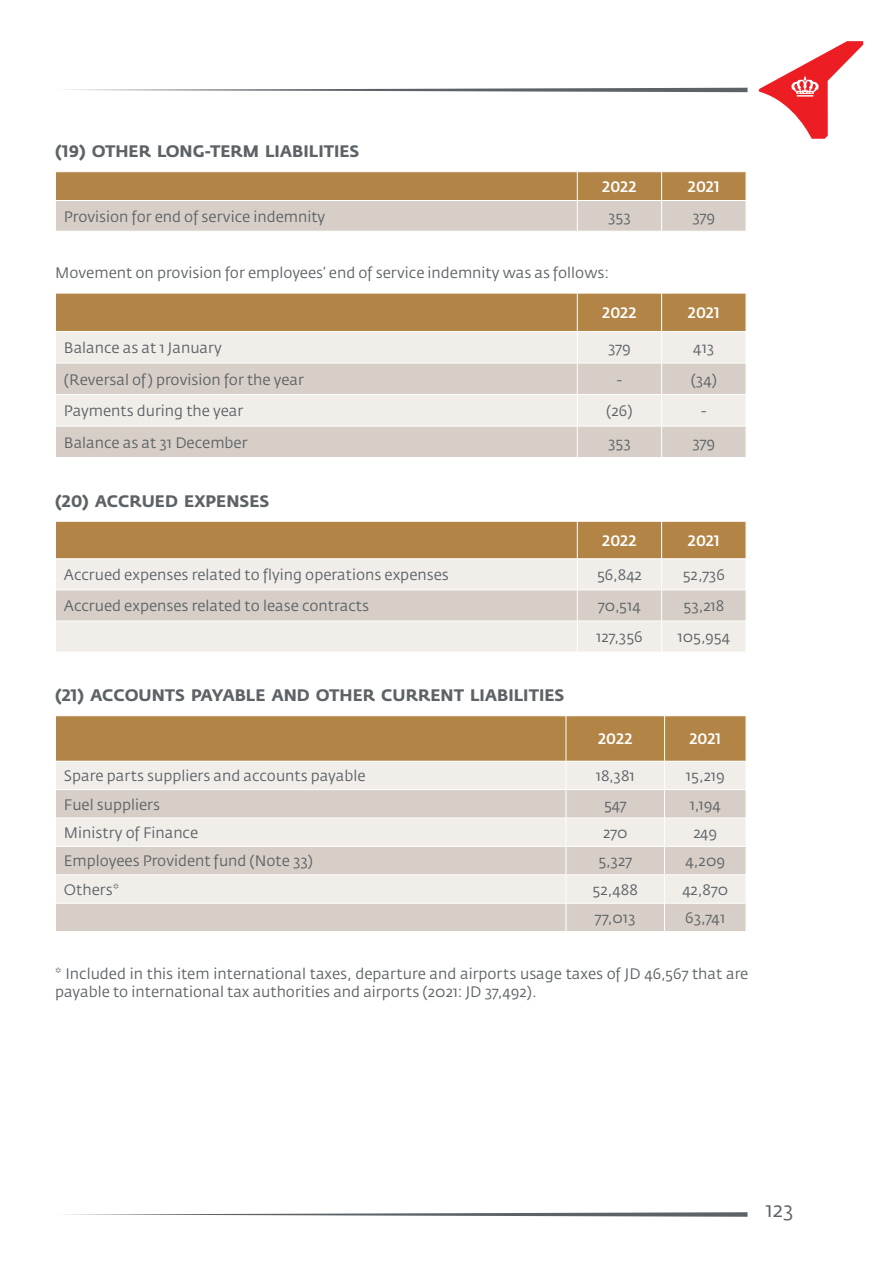
<style>
.page{position:relative;width:893px;height:1263px;background:#fff}
.page>*{position:absolute;margin:0;border:0;box-sizing:border-box;transform-origin:0 0}
.t1{font:21px "Fedra Sans Std";color:#5c6266}
.t2{font:700 16.5px "Fedra Sans";color:#5c6266}
.t3{font:15px/18px "Fedra Sans Std";color:#5c6266}
.t4{font:500 15px "Fedra Sans";color:#fff}
</style>
<div class="page">
<svg style="left:65px;top:88px;width:682px;height:4px"></svg>
<svg style="left:65px;top:1212px;width:682px;height:5px"></svg>
<svg style="left:758px;top:41px;width:105px;height:98px"></svg>
<svg style="left:56px;top:172px;width:690px;height:59px;background:#c5ab89"></svg>
<hr style="left:55px;top:200px;width:522px;height:1px;background:#fff">
<hr style="left:577px;top:200px;width:85px;height:1px;background:#fff">
<hr style="left:577px;top:201px;width:1px;height:30px;background:#fff">
<hr style="left:662px;top:200px;width:84px;height:1px;background:#fff">
<hr style="left:661px;top:201px;width:1px;height:30px;background:#fff">
<div style="left:56px;top:294px;width:690px;height:37px;background:#b28546"></div>
<div style="left:56px;top:332px;width:690px;height:31px;background:#f1eeea"></div>
<svg style="left:56px;top:364px;width:690px;height:93px;background:#dfd9d3"></svg>
<hr style="left:577px;top:293px;width:1px;height:38px;background:#fff">
<hr style="left:661px;top:293px;width:1px;height:38px;background:#fff">
<hr style="left:577px;top:332px;width:1px;height:31px;background:#fff">
<hr style="left:661px;top:332px;width:1px;height:31px;background:#fff">
<hr style="left:577px;top:363px;width:1px;height:31px;background:#fff">
<hr style="left:661px;top:363px;width:1px;height:31px;background:#fff">
<hr style="left:55px;top:394px;width:522px;height:1px;background:#fff">
<hr style="left:577px;top:394px;width:85px;height:1px;background:#fff">
<hr style="left:577px;top:395px;width:1px;height:31px;background:#fff">
<hr style="left:662px;top:394px;width:84px;height:1px;background:#fff">
<hr style="left:661px;top:395px;width:1px;height:31px;background:#fff">
<hr style="left:55px;top:426px;width:522px;height:1px;background:#fff">
<hr style="left:577px;top:426px;width:85px;height:1px;background:#fff">
<hr style="left:577px;top:426px;width:1px;height:31px;background:#fff">
<hr style="left:662px;top:426px;width:84px;height:1px;background:#fff">
<hr style="left:661px;top:426px;width:1px;height:31px;background:#fff">
<div style="left:56px;top:522px;width:690px;height:36px;background:#b28546"></div>
<div style="left:56px;top:559px;width:690px;height:93px;background:#f1eeea"></div>
<div style="left:56px;top:591px;width:690px;height:30px;background:#d7cfc7"></div>
<hr style="left:577px;top:521px;width:1px;height:38px;background:#fff">
<hr style="left:661px;top:521px;width:1px;height:38px;background:#fff">
<hr style="left:577px;top:559px;width:1px;height:31px;background:#fff">
<hr style="left:661px;top:559px;width:1px;height:31px;background:#fff">
<hr style="left:55px;top:590px;width:522px;height:1px;background:#fff">
<hr style="left:577px;top:590px;width:85px;height:1px;background:#fff">
<hr style="left:577px;top:590px;width:1px;height:31px;background:#fff">
<hr style="left:662px;top:590px;width:84px;height:1px;background:#fff">
<hr style="left:661px;top:590px;width:1px;height:31px;background:#fff">
<hr style="left:55px;top:621px;width:522px;height:1px;background:#fff">
<hr style="left:577px;top:621px;width:85px;height:1px;background:#fff">
<hr style="left:577px;top:621px;width:1px;height:31px;background:#fff">
<hr style="left:662px;top:621px;width:84px;height:1px;background:#fff">
<hr style="left:661px;top:621px;width:1px;height:31px;background:#fff">
<svg style="left:56px;top:716px;width:690px;height:215px;background:#dacdbb"></svg>
<p class="t2" style="left:55px;top:141px;width:306px">(19) OTHER LONG-TERM LIABILITIES</p>
<p class="t4" style="left:602px;top:178px;width:36px">2022</p>
<p class="t4" style="left:688px;top:178px;width:33px">2021</p>
<p class="t3" style="left:64px;top:207px;width:263px">Provision for end of service indemnity</p>
<p class="t3" style="left:608px;top:207px;width:24px">353</p>
<p class="t3" style="left:692px;top:207px;width:24px">379</p>
<p class="t3" style="left:55px;top:264px;width:555px">Movement on provision for employees’ end of service indemnity was as follows:</p>
<p class="t4" style="left:602px;top:304px;width:36px">2022</p>
<p class="t4" style="left:688px;top:304px;width:33px">2021</p>
<p class="t3" style="left:64px;top:339px;width:160px">Balance as at 1 January</p>
<p class="t3" style="left:608px;top:339px;width:24px">379</p>
<p class="t3" style="left:693px;top:339px;width:23px">413</p>
<p class="t3" style="left:64px;top:370px;width:242px">(Reversal of) provision for the year</p>
<p class="t3" style="left:617px;top:370px;width:7px">-</p>
<p class="t3" style="left:691px;top:370px;width:28px">(34)</p>
<p class="t3" style="left:64px;top:402px;width:181px">Payments during the year</p>
<p class="t3" style="left:606px;top:402px;width:28px">(26)</p>
<p class="t3" style="left:701px;top:402px;width:7px">-</p>
<p class="t3" style="left:64px;top:433px;width:185px">Balance as at 31 December</p>
<p class="t3" style="left:608px;top:433px;width:24px">353</p>
<p class="t3" style="left:693px;top:433px;width:24px">379</p>
<p class="t2" style="left:55px;top:491px;width:216px">(20) ACCRUED EXPENSES</p>
<p class="t4" style="left:602px;top:532px;width:36px">2022</p>
<p class="t4" style="left:688px;top:532px;width:33px">2021</p>
<p class="t3" style="left:64px;top:566px;width:386px">Accrued expenses related to flying operations expenses</p>
<p class="t3" style="left:597px;top:566px;width:46px">56,842</p>
<p class="t3" style="left:683px;top:566px;width:44px">52,736</p>
<p class="t3" style="left:64px;top:597px;width:307px">Accrued expenses related to lease contracts</p>
<p class="t3" style="left:598px;top:597px;width:44px">70,514</p>
<p class="t3" style="left:683px;top:597px;width:42px">53,218</p>
<p class="t3" style="left:596px;top:628px;width:48px">127,356</p>
<p class="t3" style="left:677px;top:628px;width:54px">105,954</p>
<p class="t2" style="left:55px;top:685px;width:511px">(21) ACCOUNTS PAYABLE AND OTHER CURRENT LIABILITIES</p>
<p class="t4" style="left:598px;top:730px;width:36px">2022</p>
<p class="t4" style="left:689px;top:730px;width:33px">2021</p>
<p class="t3" style="left:64px;top:767px;width:303px">Spare parts suppliers and accounts payable</p>
<p class="t3" style="left:596px;top:767px;width:41px">18,381</p>
<p class="t3" style="left:686px;top:767px;width:40px">15,219</p>
<p class="t3" style="left:64px;top:795px;width:98px">Fuel suppliers</p>
<p class="t3" style="left:604px;top:795px;width:24px">547</p>
<p class="t3" style="left:690px;top:795px;width:32px">1,194</p>
<p class="t3" style="left:64px;top:824px;width:136px">Ministry of Finance</p>
<p class="t3" style="left:603px;top:824px;width:26px">270</p>
<p class="t3" style="left:693px;top:824px;width:25px">249</p>
<p class="t3" style="left:64px;top:852px;width:251px">Employees Provident fund (Note 33)</p>
<p class="t3" style="left:598px;top:852px;width:35px">5,327</p>
<p class="t3" style="left:685px;top:852px;width:41px">4,209</p>
<p class="t3" style="left:64px;top:880px;width:57px">Others*</p>
<p class="t3" style="left:593px;top:880px;width:47px">52,488</p>
<p class="t3" style="left:682px;top:880px;width:47px">42,870</p>
<p class="t3" style="left:595px;top:909px;width:42px">77,013</p>
<p class="t3" style="left:685px;top:909px;width:42px">63,741</p>
<p class="t3" style="left:55px;top:964px;width:695px">* Included in this item international taxes, departure and airports usage taxes of JD 46,567 that are payable to international tax authorities and airports (2021: JD 37,492).</p>
<h1 class="t1" style="left:765px;top:1196px;width:30px">123</h1>
</div>
